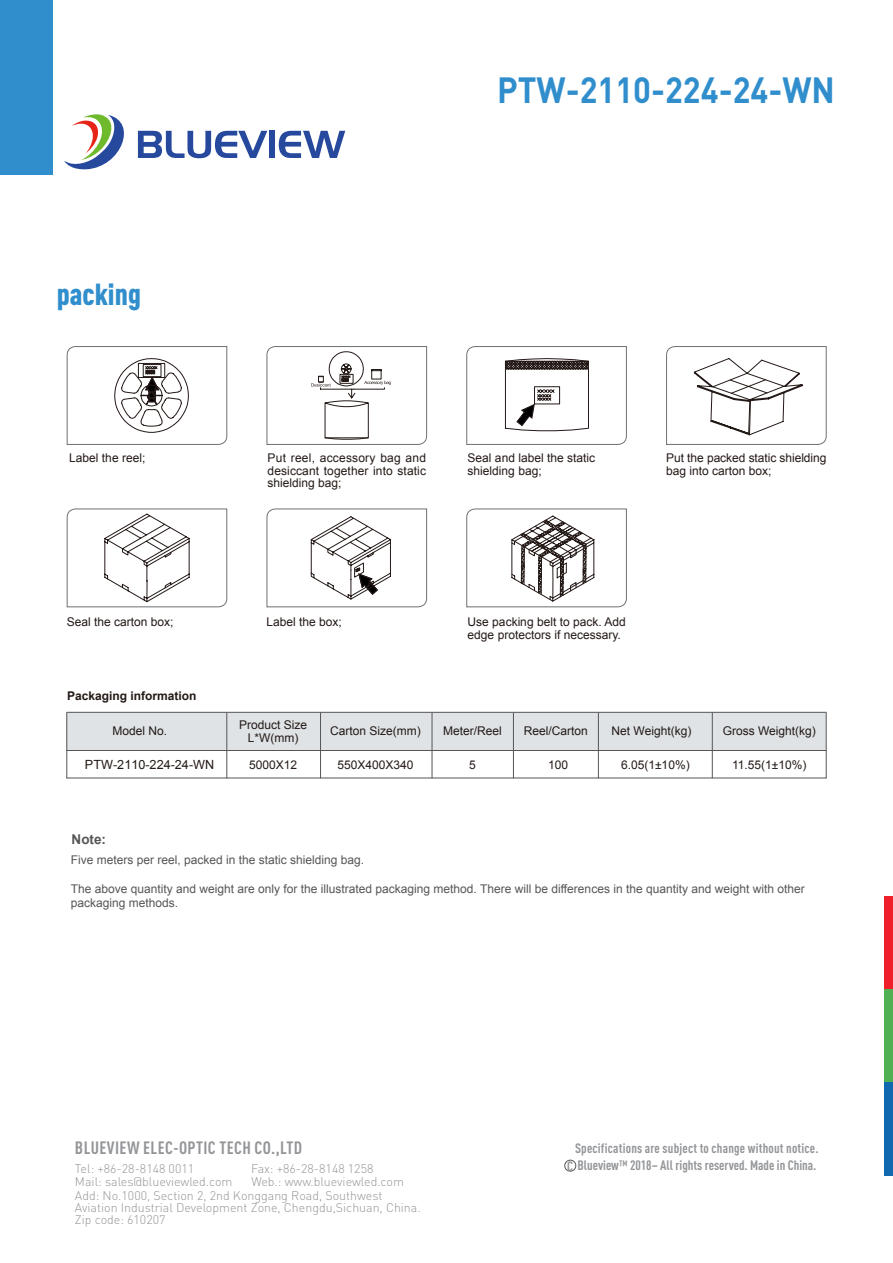
<style>
.page{position:relative;width:893px;height:1263px;background:#fff}
.page>*{position:absolute;margin:0;border:0;box-sizing:border-box;transform-origin:0 0}
.t1{font:700 36px "DIN";color:#308ecd;scale:.91 1}
.t2{font:900 30px "DIN Cond";color:#308ecd}
.t3{font:700 17.7px "DIN Cond";letter-spacing:.025em;color:#939598}
.t4{font:700 13.5px/17.2px "DIN Cond";letter-spacing:.015em;color:#939598;text-align:right}
.t5{font:700 13.5px "Arial";color:#565657}
.t6{font:12.6px "Arial";color:#231916}
.t7{font:300 12.45px/12px "DIN";color:#939598}
.t8{font:12px/12.8px "Arial";color:#231916}
.t9{font:12px/14.4px "Arial";color:#565657}
.t10{font:700 12px "Arial";color:#231916}
.t11{font:12px "Arial";color:#231916}
.s1{font-style:inherit}
</style>
<div class="page">
<div style="left:0;top:0;width:53px;height:175px;background:#308ecd"></div>
<div style="left:564px;top:1160px;width:12px;height:11px;border:1px solid #57585a;border-radius:50%"></div>
<div style="left:884px;top:896px;width:9px;height:93px;background:#ee1f29"></div>
<div style="left:884px;top:989px;width:9px;height:93px;background:#51b152"></div>
<div style="left:884px;top:1082px;width:9px;height:93px;background:#1169af"></div>
<div style="left:269px;top:131px;width:6px;height:27px;background:#26499d"></div>
<svg style="left:279px;top:131px;width:66px;height:27px"></svg>
<svg style="left:64px;top:114px;width:203px;height:56px"></svg>
<svg style="left:266px;top:346px;width:161px;height:99px"></svg>
<svg style="left:466px;top:346px;width:161px;height:99px"></svg>
<svg style="left:666px;top:346px;width:161px;height:99px"></svg>
<svg style="left:66px;top:508px;width:162px;height:100px"></svg>
<svg style="left:266px;top:508px;width:161px;height:100px"></svg>
<svg style="left:466px;top:508px;width:161px;height:100px"></svg>
<svg style="left:66px;top:346px;width:162px;height:99px"></svg>
<div style="left:138px;top:363px;width:27px;height:15px;border:1px solid #231916"></div>
<div style="left:66px;top:712px;width:760px;height:38px;background:#dfe3e6"></div>
<hr style="left:66px;top:712px;width:761px;height:1px;background:#565657">
<hr style="left:66px;top:750px;width:761px;height:1px;background:#565657">
<hr style="left:66px;top:778px;width:761px;height:1px;background:#565657">
<hr style="left:66px;top:713px;width:1px;height:65px;background:#565657">
<hr style="left:226px;top:713px;width:1px;height:65px;background:#565657">
<hr style="left:320px;top:713px;width:1px;height:65px;background:#565657">
<hr style="left:432px;top:713px;width:1px;height:65px;background:#565657">
<hr style="left:513px;top:713px;width:1px;height:65px;background:#565657">
<hr style="left:598px;top:713px;width:1px;height:65px;background:#565657">
<hr style="left:712px;top:713px;width:1px;height:65px;background:#565657">
<hr style="left:826px;top:713px;width:1px;height:65px;background:#565657">
<h2 class="t2" style="left:57px;top:276px;width:86px">packing</h2>
<h1 class="t1" style="left:497px;top:66px;width:373px">PTW-2110-224-24-WN</h1>
<p class="t8" style="left:268px;top:451px;width:160px;text-align:justify">Put reel, accessory bag and desiccant together into static shielding bag;</p>
<p class="t8" style="left:468px;top:451px;width:129px">Seal and label the static shielding bag;</p>
<p class="t8" style="left:69px;top:451px;width:78px">Label the reel;</p>
<p class="t8" style="left:666px;top:451px;width:162px">Put the packed static shielding bag into carton box;</p>
<p class="t8" style="left:67px;top:616px;width:108px">Seal the carton box;</p>
<p class="t8" style="left:267px;top:616px;width:77px">Label the box;</p>
<p class="t8" style="left:468px;top:616px;width:160px">Use packing belt to pack. Add edge protectors if necessary.</p>
<p class="t10" style="left:67px;top:688px;width:131px">Packaging information</p>
<p class="t8" style="left:112px;top:725px;width:56px">Model No.</p>
<p class="t6" style="left:85px;top:756px;width:131px">PTW<span class="s1">-</span>2110-224-24-WN</p>
<p class="t8" style="left:239px;top:718px;width:70px;line-height:13.5px;text-align:center">Product Size<br>L*W(mm)</p>
<p class="t8" style="left:330px;top:725px;width:92px">Carton Size(mm)</p>
<p class="t8" style="left:443px;top:725px;width:60px">Meter/Reel</p>
<p class="t8" style="left:524px;top:724px;width:66px">Reel/Carton</p>
<p class="t8" style="left:612px;top:725px;width:81px">Net Weight(kg)</p>
<p class="t8" style="left:723px;top:725px;width:95px">Gross Weight(kg)</p>
<p class="t8" style="left:249px;top:759px;width:50px">5000X12</p>
<p class="t8" style="left:337px;top:759px;width:78px">550X400X340</p>
<p class="t11" style="left:469px;top:757px;width:8px">5</p>
<p class="t11" style="left:548px;top:757px;width:22px">100</p>
<p class="t8" style="left:621px;top:759px;width:70px">6.05(1±10%)</p>
<p class="t8" style="left:732px;top:759px;width:76px">11.55(1±10%)</p>
<p class="t5" style="left:72px;top:830px;width:36px">Note:</p>
<p class="t9" style="left:71px;top:853px;width:295px">Five meters per reel, packed in the static shielding bag.</p>
<p class="t9" style="left:71px;top:882px;width:735px">The above quantity and weight are only for the illustrated packaging method. There will be differences in the quantity and weight with other packaging methods.</p>
<h3 class="t3" style="left:75px;top:1142px;width:229px">BLUEVIEW ELEC-OPTIC TECH CO.,LTD</h3>
<p class="t7" style="left:75px;top:1191px;width:347px">Add: No.1000, Section 2, 2nd Konggang Road, Southwest<br>Aviation Industrial Development Zone, Chengdu,Sichuan, China.<br>Zip code: 610207</p>
<p class="t7" style="left:75px;top:1163px;width:121px">Tel: +86-28-8148 0011</p>
<p class="t7" style="left:251px;top:1163px;width:124px">Fax: +86-28-8148 1258</p>
<p class="t7" style="left:75px;top:1177px;width:159px">Mail: sales@blueviewled.com</p>
<p class="t7" style="left:251px;top:1177px;width:154px">Web.: www.blueviewled.com</p>
<p class="t4" style="left:567px;top:1141px;width:253px">Specifications are subject to change without notice.<br>C Blueview™ 2018– All rights reserved. Made in China.</p>
</div>
